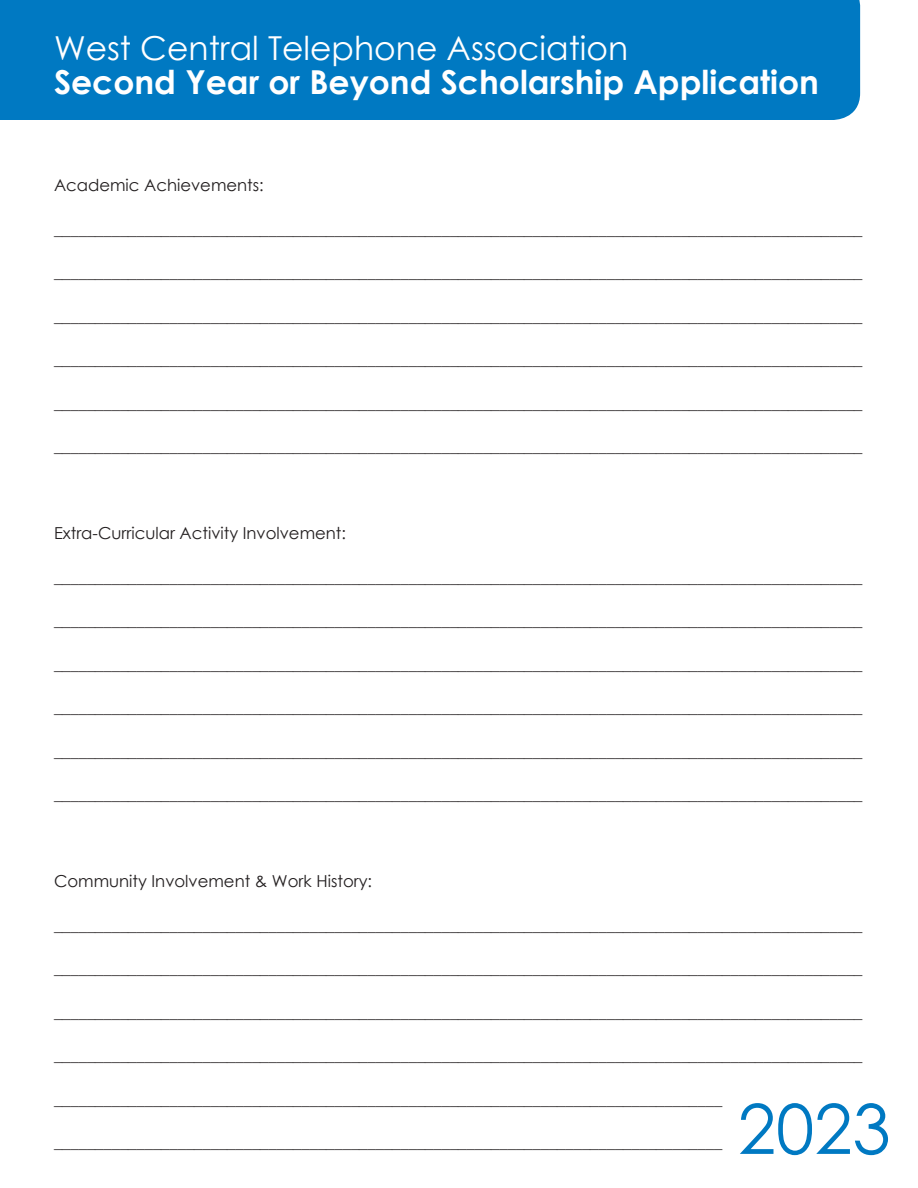
<style>
.page{position:relative;width:918px;height:1188px;background:#fff}
.page>*{position:absolute;margin:0;border:0;box-sizing:border-box;transform-origin:0 0}
.t1{font:69px "Century Gothic";color:#0079c2}
.t2{font:700 33px/34.8px "Century Gothic";color:#fff}
.t3{font:16.5px "Century Gothic";color:#231f20}
.s1{font-weight:400}
</style>
<div class="page">
<div style="left:0;top:0;width:860px;height:120px;background:#0079c2"></div>
<p class="t2" style="left:54px;top:29px;width:766px"><span class="s1">West Central Telephone Association<br></span>Second Year or Beyond Scholarship Application</p>
<p class="t3" style="left:54px;top:174px;width:211px">Academic Achievements:</p>
<p class="t3" style="left:54px;top:217px;width:810px">__________________________________________________________________________________________________</p>
<p class="t3" style="left:54px;top:261px;width:810px">__________________________________________________________________________________________________</p>
<p class="t3" style="left:54px;top:304px;width:810px">__________________________________________________________________________________________________</p>
<p class="t3" style="left:54px;top:348px;width:810px">__________________________________________________________________________________________________</p>
<p class="t3" style="left:54px;top:391px;width:810px">__________________________________________________________________________________________________</p>
<p class="t3" style="left:54px;top:435px;width:810px">__________________________________________________________________________________________________</p>
<p class="t3" style="left:54px;top:522px;width:294px">Extra-Curricular Activity Involvement:</p>
<p class="t3" style="left:54px;top:565px;width:810px">__________________________________________________________________________________________________</p>
<p class="t3" style="left:54px;top:609px;width:810px">__________________________________________________________________________________________________</p>
<p class="t3" style="left:54px;top:652px;width:810px">__________________________________________________________________________________________________</p>
<p class="t3" style="left:54px;top:696px;width:810px">__________________________________________________________________________________________________</p>
<p class="t3" style="left:54px;top:739px;width:810px">__________________________________________________________________________________________________</p>
<p class="t3" style="left:54px;top:783px;width:810px">__________________________________________________________________________________________________</p>
<p class="t3" style="left:54px;top:870px;width:320px">Community Involvement &amp; Work History:</p>
<p class="t3" style="left:54px;top:913px;width:810px">__________________________________________________________________________________________________</p>
<p class="t3" style="left:54px;top:957px;width:810px">__________________________________________________________________________________________________</p>
<p class="t3" style="left:54px;top:1000px;width:810px">__________________________________________________________________________________________________</p>
<p class="t3" style="left:54px;top:1044px;width:810px">__________________________________________________________________________________________________</p>
<p class="t3" style="left:54px;top:1087px;width:670px">_________________________________________________________________________________</p>
<p class="t3" style="left:54px;top:1131px;width:670px">_________________________________________________________________________________</p>
<p class="t1" style="left:738px;top:1081px;width:154px">2023</p>
</div>
